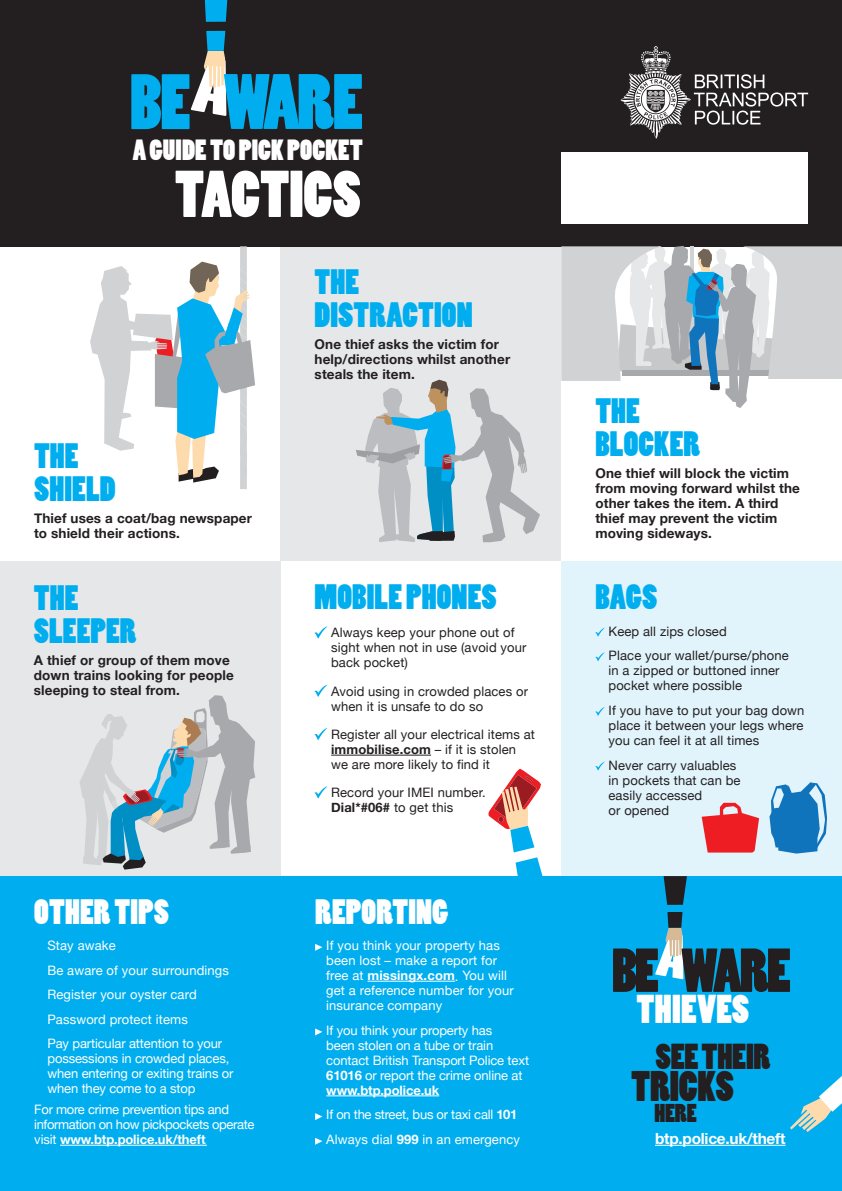
<style>
.page{position:relative;width:842px;height:1191px;background:#fff}
.page>*{position:absolute;margin:0;border:0;box-sizing:border-box;transform-origin:0 0}
.front_title{font:61.7px "Poplar Std";letter-spacing:-.005em;color:#fff}
.t1{font:40.1px "Poplar Std";letter-spacing:-.01em;color:#231f20}
.t2{font:37.7px "Poplar Std";letter-spacing:.01em;color:#fff}
.t3{font:33.8px "Poplar Std";letter-spacing:-.01em;color:#231f20}
.front_title-2{font:33px "Poplar Std";color:#00aeef}
.front_title-3{font:33px "Poplar Std";letter-spacing:.005em;color:#fff}
.front_title-4{font:27.3px "Poplar Std";letter-spacing:.005em;color:#fff}
.t4{font:24.1px "Poplar Std";color:#231f20}
.t5{font:700 15.4px "Helvetica Neue LT Std";letter-spacing:-.015em;color:#fff}
.front_title-5{font:700 13.5px/15px "Helvetica Neue";letter-spacing:.01em;color:#231f20}
.t6{font:13px/15px "Helvetica Neue";letter-spacing:.01em;color:#231f20}
.front_title-6{font:13px/15px "Helvetica Neue";letter-spacing:-.01em;color:#fff}
.front_title-7{font:13px/15px "Helvetica Neue";letter-spacing:.01em;color:#fff}
.front_title-8{font:13px/15px "Helvetica Neue";letter-spacing:-.03em;color:#fff}
.s1{font-weight:700}
</style>
<div class="page">
<svg style="left:488px;top:768px;width:55px;height:108px"></svg>
<div style="left:281px;top:876px;width:280px;height:315px;background:#00aeef"></div>
<div style="left:0;top:876px;width:281px;height:315px;background:#00aeef"></div>
<div style="left:0;top:561px;width:281px;height:315px;background:#e6e7e9"></div>
<div style="left:281px;top:246px;width:280px;height:315px;background:#e6e7e9"></div>
<div style="left:561px;top:876px;width:281px;height:315px;background:#00aeef"></div>
<div style="left:561px;top:561px;width:281px;height:315px;background:#e1f4fc"></div>
<div style="left:0;top:0;width:842px;height:246px;background:#231f20"></div>
<svg style="left:205px;top:0;width:22px;height:22px"></svg>
<svg style="left:131px;top:31px;width:231px;height:98px"></svg>
<svg style="left:621px;top:46px;width:187px;height:93px"></svg>
<svg style="left:90px;top:246px;width:165px;height:243px"></svg>
<svg style="left:356px;top:380px;width:184px;height:162px"></svg>
<svg style="left:561px;top:246px;width:281px;height:162px"></svg>
<svg style="left:80px;top:695px;width:175px;height:174px"></svg>
<hr style="left:331px;top:755px;width:100px;height:1px;background:#231f20">
<svg style="left:314px;top:626px;width:13px;height:12px"></svg>
<svg style="left:314px;top:684px;width:13px;height:13px"></svg>
<svg style="left:314px;top:728px;width:13px;height:12px"></svg>
<svg style="left:314px;top:786px;width:13px;height:12px"></svg>
<svg style="left:595px;top:628px;width:10px;height:8px"></svg>
<svg style="left:595px;top:652px;width:10px;height:9px"></svg>
<svg style="left:595px;top:707px;width:10px;height:9px"></svg>
<svg style="left:595px;top:761px;width:10px;height:9px"></svg>
<svg style="left:702px;top:803px;width:57px;height:49px"></svg>
<svg style="left:769px;top:782px;width:58px;height:71px"></svg>
<hr style="left:60px;top:1144px;width:147px;height:1px;background:#fff">
<hr style="left:367px;top:981px;width:88px;height:1px;background:#fff">
<hr style="left:326px;top:1095px;width:113px;height:1px;background:#fff">
<svg style="left:315px;top:943px;width:7px;height:7px"></svg>
<svg style="left:315px;top:1028px;width:7px;height:7px"></svg>
<svg style="left:315px;top:1113px;width:7px;height:7px"></svg>
<svg style="left:315px;top:1137px;width:7px;height:7px"></svg>
<svg style="left:664px;top:876px;width:23px;height:29px"></svg>
<svg style="left:613px;top:912px;width:177px;height:80px"></svg>
<svg style="left:790px;top:1076px;width:52px;height:56px"></svg>
<hr style="left:655px;top:1144px;width:130px;height:1px;background:#fff">
<div style="left:561px;top:152px;width:247px;height:71px;background:#fff"></div>
<p class="front_title-4" style="left:133px;top:135px;width:232px">A GUIDE TO PICK POCKET</p>
<p class="front_title" style="left:175px;top:160px;width:188px">TACTICS</p>
<p class="front_title-2" style="left:34px;top:438px;width:46px">THE</p>
<p class="front_title-2" style="left:34px;top:471px;width:83px">SHIELD</p>
<p class="front_title-5" style="left:34px;top:511px;width:220px">Thief uses a coat/bag newspaper to shield their actions.</p>
<p class="front_title-2" style="left:34px;top:580px;width:46px">THE</p>
<p class="front_title-2" style="left:34px;top:613px;width:104px">SLEEPER</p>
<p class="front_title-5" style="left:34px;top:653px;width:202px">A thief or group of them move down trains looking for people sleeping to steal from.</p>
<p class="front_title-3" style="left:34px;top:893px;width:136px">OTHER TIPS</p>
<p class="front_title-7" style="left:47px;top:937px;width:70px">Stay awake</p>
<p class="front_title-7" style="left:47px;top:961px;width:183px">Be aware of your surroundings</p>
<p class="front_title-7" style="left:47px;top:986px;width:151px">Register your oyster card</p>
<p class="front_title-7" style="left:47px;top:1010px;width:142px">Password protect items</p>
<p class="front_title-6" style="left:47px;top:1035px;width:188px">Pay particular attention to your possessions in crowded places, when entering or exiting trains or when they come to a stop</p>
<p class="front_title-8" style="left:34px;top:1100px;width:222px">For more crime prevention tips and information on how pickpockets operate visit <span class="s1">www.btp.police.uk/theft</span></p>
<p class="front_title-2" style="left:315px;top:264px;width:46px">THE</p>
<p class="front_title-2" style="left:315px;top:297px;width:160px">DISTRACTION</p>
<p class="front_title-5" style="left:315px;top:337px;width:197px">One thief asks the victim for help/directions whilst another steals the item.</p>
<p class="front_title-2" style="left:314px;top:579px;width:184px">MOBILE PHONES</p>
<p class="t6" style="left:331px;top:624px;width:197px">Always keep your phone out of sight when not in use (avoid your back pocket)</p>
<p class="t6" style="left:331px;top:682px;width:198px">Avoid using in crowded places or when it is unsafe to do so</p>
<p class="t6" style="left:331px;top:726px;width:205px">Register all your electrical items at <span class="s1">immobilise.com</span> – if it is stolen we are more likely to find it</p>
<p class="t6" style="left:331px;top:784px;width:156px">Record your IMEI number.<br><span class="s1">Dial*#06#</span> to get this</p>
<p class="front_title-3" style="left:315px;top:893px;width:134px">REPORTING</p>
<p class="front_title-7" style="left:326px;top:936px;width:189px">If you think your property has been lost – make a report for free at <span class="s1">missingx.com</span>. You will get a reference number for your insurance company</p>
<p class="front_title-6" style="left:326px;top:1021px;width:204px">If you think your property has<br>been stolen on a tube or train contact British Transport Police text<br><span class="s1">61016</span> or report the crime online at <span class="s1">www.btp.police.uk</span></p>
<p class="front_title-6" style="left:326px;top:1106px;width:193px">If on the street, bus or taxi call <span class="s1">101</span></p>
<p class="front_title-7" style="left:326px;top:1130px;width:195px">Always dial <span class="s1">999</span> in an emergency</p>
<p class="front_title-2" style="left:595px;top:392px;width:46px">THE</p>
<p class="front_title-2" style="left:595px;top:425px;width:106px">BLOCKER</p>
<p class="front_title-5" style="left:595px;top:466px;width:206px">One thief will block the victim from moving forward whilst the other takes the item. A third thief may prevent the victim moving sideways.</p>
<p class="front_title-2" style="left:595px;top:579px;width:63px">BAGS</p>
<p class="t6" style="left:608px;top:622px;width:120px">Keep all zips closed</p>
<p class="t6" style="left:608px;top:647px;width:182px">Place your wallet/purse/phone in a zipped or buttoned inner pocket where possible</p>
<p class="t6" style="left:608px;top:702px;width:197px;text-align:justify">If you have to put your bag down place it between your legs where you can feel it at all times</p>
<p class="t6" style="left:608px;top:756px;width:134px">Never carry valuables in pockets that can be easily accessed<br>or opened</p>
<p class="t2" style="left:636px;top:988px;width:114px">THIEVES</p>
<p class="t3" style="left:655px;top:1037px;width:117px">SEE THEIR</p>
<p class="t1" style="left:631px;top:1064px;width:104px">TRICKS</p>
<p class="t4" style="left:654px;top:1100px;width:44px">HERE</p>
<p class="t5" style="left:655px;top:1128px;width:132px">btp.police.uk/theft</p>
</div>
